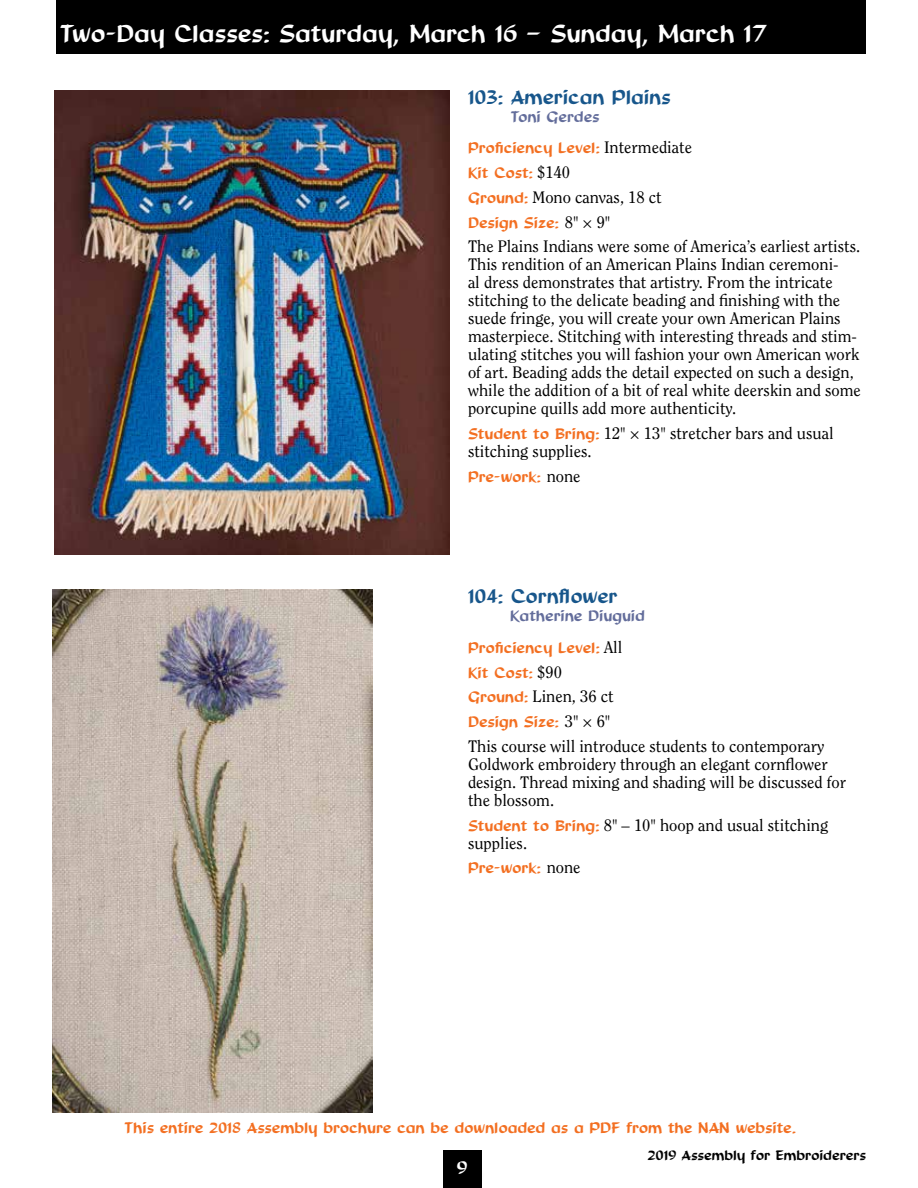
<style>
.page{position:relative;width:918px;height:1188px;background:#fff}
.page>*{position:absolute;margin:0;border:0;box-sizing:border-box;transform-origin:0 0}
.t1{font:700 24px "Jeannie";color:#fff}
.t2{font:700 19.5px "Jeannie";color:#17568b}
.t3{font:700 18px "Jeannie";color:#fff}
.t4{font:16.5px/18px "Clearface";color:#000}
.t5{font:700 15px/31.5px "Jeannie";color:#f36f21}
.t6{font:700 13.5px "Jeannie";color:#000}
.s1{color:#636d9b}
.s2{font-family:"Clearface";font-weight:400;font-size:16.5px;color:#000}
.s3{font-family:"Jeannie";font-weight:700;font-size:15px;color:#f36f21}
</style>
<div class="page">
<div style="left:443px;top:1150px;width:38px;height:38px;background:#000"></div>
<div style="left:460px;top:1164px;width:25px;height:24px;background:#000"></div>
<div style="left:56px;top:0;width:810px;height:54px;background:#000"></div>
<img style="left:55px;top:90px;width:395px;height:464px">
<img style="left:53px;top:589px;width:320px;height:523px">
<h1 class="t1" style="left:59px;top:19px;width:709px">Two-Day Classes: Saturday, March 16 – Sunday, March 17</h1>
<p class="t2" style="left:468px;top:85px;width:204px">103: American Plains</p>
<p class="t5" style="left:468px;top:101px;width:226px;text-indent:42px"><span class="s1">Toni Gerdes<br></span>Proficiency Level: <span class="s2">Intermediate</span></p>
<p class="t5" style="left:468px;top:158px;width:104px">Kit Cost: <span class="s2">$140</span></p>
<p class="t4" style="left:468px;top:188px;width:195px"><span class="s3">Ground:</span> Mono canvas, 18 ct</p>
<p class="t5" style="left:468px;top:207px;width:144px">Design Size: <span class="s2">8" × 9"</span></p>
<p class="t4" style="left:468px;top:237px;width:394px">The Plains Indians were some of America’s earliest artists.<br>This rendition of an American Plains Indian ceremoni-<br>al dress demonstrates that artistry. From the intricate stitching to the delicate beading and finishing with the suede fringe, you will create your own American Plains masterpiece. Stitching with interesting threads and stim&shy;ulating stitches you will fashion your own American work of art. Beading adds the detail expected on such a design, while the addition of a bit of real white deerskin and some porcupine quills add more authenticity.</p>
<p class="t4" style="left:468px;top:424px;width:367px"><span class="s3">Student to Bring:</span> 12" × 13" stretcher bars and usual stitching supplies.</p>
<p class="t5" style="left:468px;top:461px;width:114px">Pre-work: <span class="s2">none</span></p>
<p class="t2" style="left:468px;top:585px;width:151px">104: Cornflower</p>
<p class="t5" style="left:468px;top:601px;width:178px;text-indent:42px"><span class="s1">Katherine Diuguid<br></span>Proficiency Level: <span class="s2">All</span></p>
<p class="t5" style="left:468px;top:657px;width:95px">Kit Cost: <span class="s2">$90</span></p>
<p class="t4" style="left:468px;top:687px;width:147px"><span class="s3">Ground:</span> Linen, 36 ct</p>
<p class="t5" style="left:468px;top:707px;width:144px">Design Size: <span class="s2">3" × 6"</span></p>
<p class="t4" style="left:468px;top:737px;width:380px">This course will introduce students to contemporary Goldwork embroidery through an elegant cornflower design. Thread mixing and shading will be discussed for the blossom.</p>
<p class="t4" style="left:468px;top:816px;width:362px"><span class="s3">Student to Bring:</span> 8" – 10" hoop and usual stitching supplies.</p>
<p class="t5" style="left:468px;top:853px;width:114px">Pre-work: <span class="s2">none</span></p>
<p class="t5" style="left:124px;top:1113px;width:674px">This entire 2018 Assembly brochure can be downloaded as a PDF from the NAN website.</p>
<p class="t3" style="left:456px;top:1157px;width:12px">9</p>
<p class="t6" style="left:647px;top:1147px;width:220px">2019 Assembly for Embroiderers</p>
</div>
